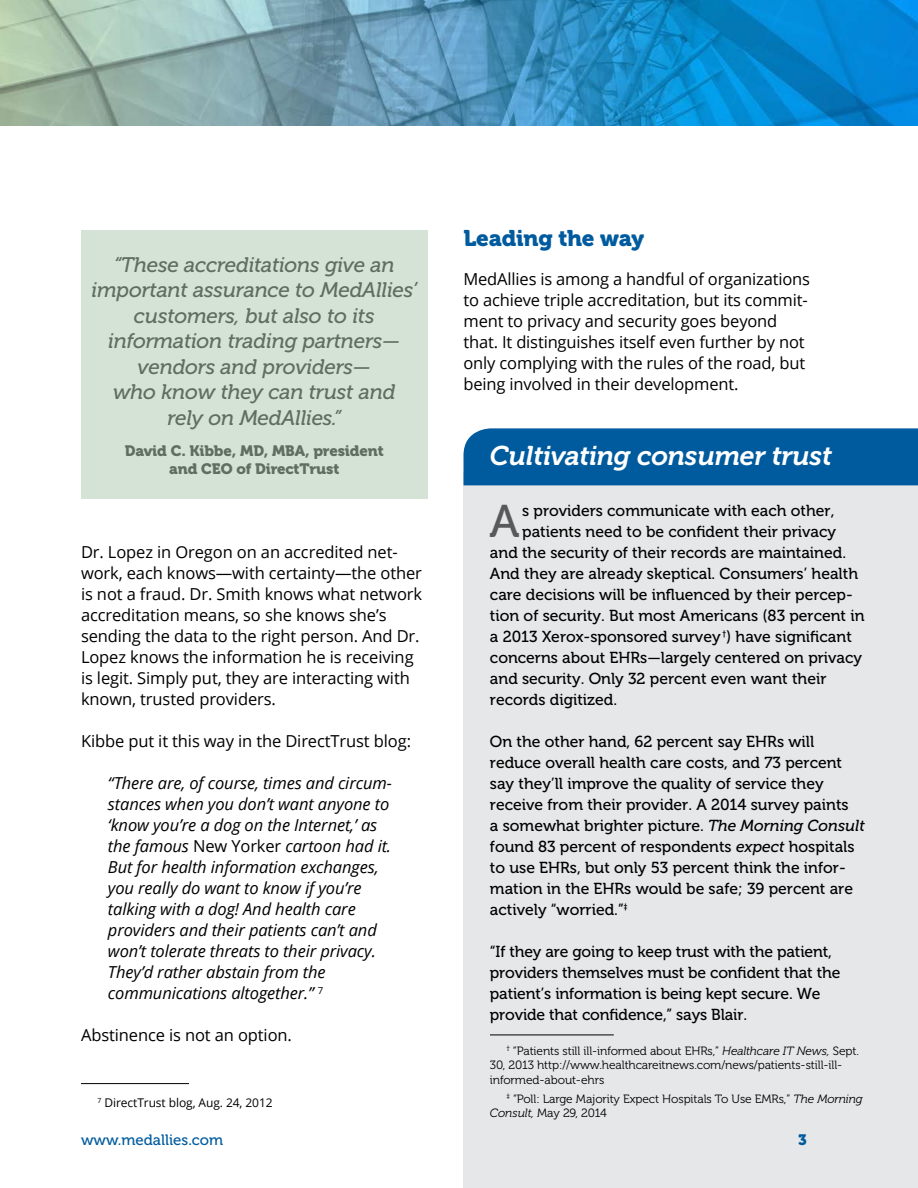
<style>
.page{position:relative;width:918px;height:1188px;background:#fff}
.page>*{position:absolute;margin:0;border:0;box-sizing:border-box;transform-origin:0 0}
.t1{font:45.6px "Museo 500";color:#58595b}
.t2{font:italic 27px "Museo 700";letter-spacing:-.01em;color:#fff}
.t3{font:22.5px "Museo 900";letter-spacing:-.005em;color:#005b9e}
.t4{font:italic 21px/25.5px "Museo 500";letter-spacing:-.005em;color:#606d62;text-align:center}
.t5{font:16.5px/21px "Open Sans";letter-spacing:-.005em;color:#000}
.t6{font:italic 16.5px/21px "Open Sans";letter-spacing:-.005em;color:#000}
.t7{font:15.9px/21px "Museo 500";color:#000}
.t8{font:15px/18px "Museo 900";letter-spacing:-.005em;color:#606d62;text-align:center}
.t9{font:15px "Museo 500";color:#005b9e}
.t10{font:15px "Museo 900";color:#005b9e}
.t11{font:12px/14.4px "Museo 300";letter-spacing:-.005em;color:#000}
.t12{font:12px "Open Sans";letter-spacing:-.005em;color:#000}
.s1{font-style:italic}
.s2{font-style:normal}
</style>
<div class="page">
<div style="left:81px;top:230px;width:347px;height:269px;background:#d4e3d6"></div>
<img style="left:0;top:0;width:918px;height:126px">
<hr style="left:81px;top:1083px;width:108px;height:1px;background:#000">
<div style="left:464px;top:472px;width:454px;height:716px;background:#e6e7e8"></div>
<div style="left:464px;top:428px;width:454px;height:57px;background:#005b9e"></div>
<hr style="left:490px;top:1035px;width:124px;height:1px;background:#000">
<h3 class="t3" style="left:464px;top:226px;width:182px">Leading the way</h3>
<p class="t5" style="left:464px;top:268px;width:348px">MedAllies is among a handful of organizations to achieve triple accreditation, but its commit&shy;ment to privacy and security goes beyond that. It distinguishes itself even further by not only complying with the rules of the road, but being involved in their development.</p>
<h3 class="t4" style="left:92px;top:252px;width:327px">“These accreditations give an important assurance to MedAllies’ customers, but also to its information trading partners— vendors and providers—<br>who know they can trust and<br>rely on MedAllies.”</h3>
<p class="t8" style="left:125px;top:442px;width:261px">David C. Kibbe, MD, MBA, president and CEO of DirectTrust</p>
<h2 class="t2" style="left:490px;top:440px;width:344px">Cultivating consumer trust</h2>
<h1 class="t1" style="left:489px;top:496px;width:32px">A</h1>
<p class="t7" style="left:522px;top:500px;width:314px">s providers communicate with each other,</p>
<p class="t7" style="left:522px;top:521px;width:315px">patients need to be confident their privacy</p>
<p class="t7" style="left:490px;top:542px;width:358px">and the security of their records are maintained.</p>
<p class="t7" style="left:490px;top:563px;width:370px">And they are already skeptical. Consumers’ health</p>
<p class="t7" style="left:490px;top:584px;width:364px">care decisions will be influenced by their percep-</p>
<p class="t7" style="left:490px;top:605px;width:376px">tion of security. But most Americans (83 percent in</p>
<p class="t7" style="left:490px;top:626px;width:363px">a 2013 Xerox-sponsored survey <sup>†</sup>) have significant</p>
<p class="t7" style="left:490px;top:647px;width:374px">concerns about EHRs—largely centered on privacy</p>
<p class="t7" style="left:490px;top:668px;width:338px">and security. Only 32 percent even want their</p>
<p class="t7" style="left:490px;top:689px;width:129px">records digitized.</p>
<p class="t7" style="left:490px;top:731px;width:376px">On the other hand, 62 percent say EHRs will reduce overall health care costs, and 73 percent say they’ll improve the quality of service they receive from their provider. A 2014 survey paints<br>a somewhat brighter picture. <span class="s1">The Morning Consult </span>found 83 percent of respondents <span class="s1">expect</span> hospitals to use EHRs, but only 53 percent think the infor&shy;mation in the EHRs would be safe; 39 percent are actively “worried.”<sup>‡</sup></p>
<p class="t7" style="left:490px;top:941px;width:352px">“If they are going to keep trust with the patient, providers themselves must be confident that the patient’s information is being kept secure. We provide that confidence,” says Blair.</p>
<p class="t11" style="left:490px;top:1044px;width:371px;text-indent:16px"><sup>†</sup> “Patients still ill-informed about EHRs,” <span class="s1">Healthcare IT News,</span> Sept.<br>30, 2013 http://www.healthcareitnews.com/news/patients-still-ill&shy;informed-about-ehrs</p>
<p class="t11" style="left:490px;top:1091px;width:374px;text-indent:16px"><sup>‡</sup> “Poll: Large Majority Expect Hospitals To Use EMRs,” <span class="s1">The Morning<br>Consult,</span> May 29, 2014</p>
<p class="t5" style="left:81px;top:541px;width:343px">Dr. Lopez in Oregon on an accredited net&shy;work, each knows—with certainty—the other is not a fraud. Dr. Smith knows what network accreditation means, so she knows she’s sending the data to the right person. And Dr.<br>Lopez knows the information he is receiving is legit. Simply put, they are interacting with known, trusted providers.</p>
<p class="t5" style="left:81px;top:730px;width:332px">Kibbe put it this way in the DirectTrust blog:</p>
<p class="t6" style="left:108px;top:772px;width:285px">“There are, of course, times and circum&shy;stances when you don’t want anyone to ‘know you’re a dog on the Internet,’ as the famous <span class="s2">New Yorker</span> cartoon had it.<br>But for health information exchanges, you really do want to know if you’re talking with a dog! And health care providers and their patients can’t and won’t tolerate threats to their privacy.<br>They’d rather abstain from the communications altogether.” <sup>7</sup></p>
<p class="t5" style="left:81px;top:1024px;width:212px">Abstinence is not an option.</p>
<p class="t12" style="left:98px;top:1094px;width:177px"><sup>7</sup> DirectTrust blog, Aug. 24, 2012</p>
<p class="t9" style="left:81px;top:1132px;width:144px">www.medallies.com</p>
<p class="t10" style="left:798px;top:1131px;width:10px">3</p>
</div>
